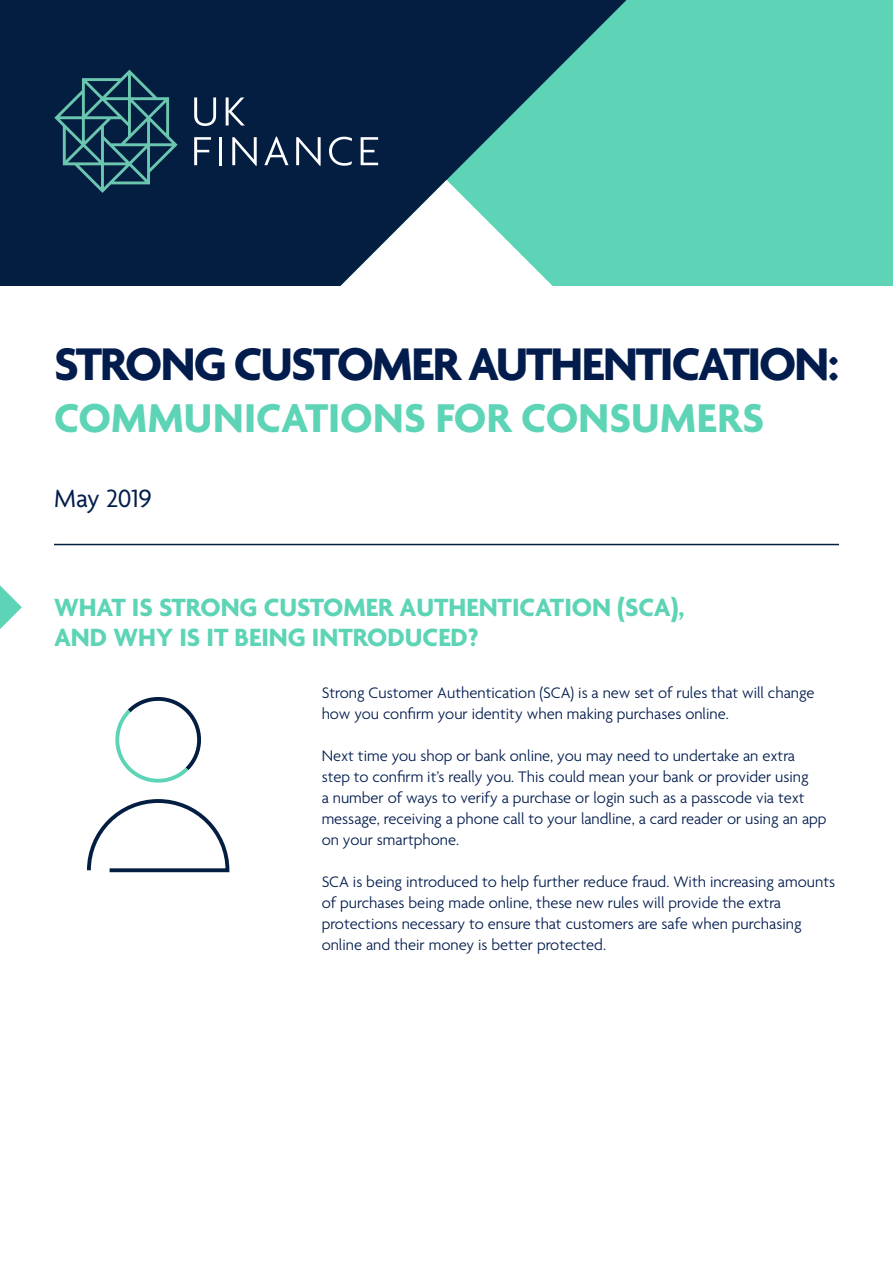
<style>
.page{position:relative;width:893px;height:1263px;background:#fff}
.page>*{position:absolute;margin:0;border:0;box-sizing:border-box;transform-origin:0 0}
.t1{font:700 49.5px "Agenda";letter-spacing:-.045em;color:#021c4d}
.t2{font:700 43.5px "Agenda";letter-spacing:.005em;color:#5cd4b5}
.t3{font:700 27px/30px "Agenda";color:#5cd4b5}
.t4{font:27px "Agenda";letter-spacing:-.01em;color:#021c4d}
.t5{font:300 16.5px/21px "Agenda";color:#021c4d}
</style>
<div class="page">
<div style="left:0;top:0;width:893px;height:285px;background:#041e42"></div>
<svg style="left:194px;top:97px;width:22px;height:29px"></svg>
<svg style="left:226px;top:97px;width:19px;height:28px"></svg>
<svg style="left:194px;top:137px;width:17px;height:28px"></svg>
<hr style="left:219px;top:137px;width:3px;height:28px;background:#fff">
<svg style="left:232px;top:137px;width:25px;height:29px"></svg>
<svg style="left:264px;top:137px;width:25px;height:28px"></svg>
<svg style="left:296px;top:137px;width:25px;height:29px"></svg>
<svg style="left:329px;top:137px;width:11px;height:29px"></svg>
<svg style="left:54px;top:70px;width:124px;height:123px"></svg>
<svg style="left:0;top:585px;width:22px;height:44px"></svg>
<hr style="left:54px;top:544px;width:785px;height:1px;background:#041e42">
<svg style="left:115px;top:697px;width:86px;height:86px"></svg>
<svg style="left:87px;top:799px;width:143px;height:74px"></svg>
<svg style="left:340px;top:0;width:553px;height:286px;fill:#5cd4b5"></svg>
<svg style="left:335px;top:180px;width:223px;height:106px"></svg>
<h1 class="t1" style="left:54px;top:338px;width:786px">STRONG CUSTOMER AUTHENTICATION:</h1>
<h2 class="t2" style="left:54px;top:395px;width:712px">COMMUNICATIONS FOR CONSUMERS</h2>
<h3 class="t4" style="left:54px;top:484px;width:99px">May 2019</h3>
<h3 class="t3" style="left:54px;top:594px;width:632px">WHAT IS STRONG CUSTOMER AUTHENTICATION (SCA),<br>AND WHY IS IT BEING INTRODUCED?</h3>
<p class="t5" style="left:322px;top:683px;width:494px">Strong Customer Authentication (SCA) is a new set of rules that will change how you confirm your identity when making purchases online.</p>
<p class="t5" style="left:322px;top:746px;width:506px">Next time you shop or bank online, you may need to undertake an extra step to confirm it’s really you. This could mean your bank or provider using<br>a number of ways to verify a purchase or login such as a passcode via text message, receiving a phone call to your landline, a card reader or using an app on your smartphone.</p>
<p class="t5" style="left:322px;top:872px;width:515px">SCA is being introduced to help further reduce fraud. With increasing amounts of purchases being made online, these new rules will provide the extra protections necessary to ensure that customers are safe when purchasing online and their money is better protected.</p>
</div>
